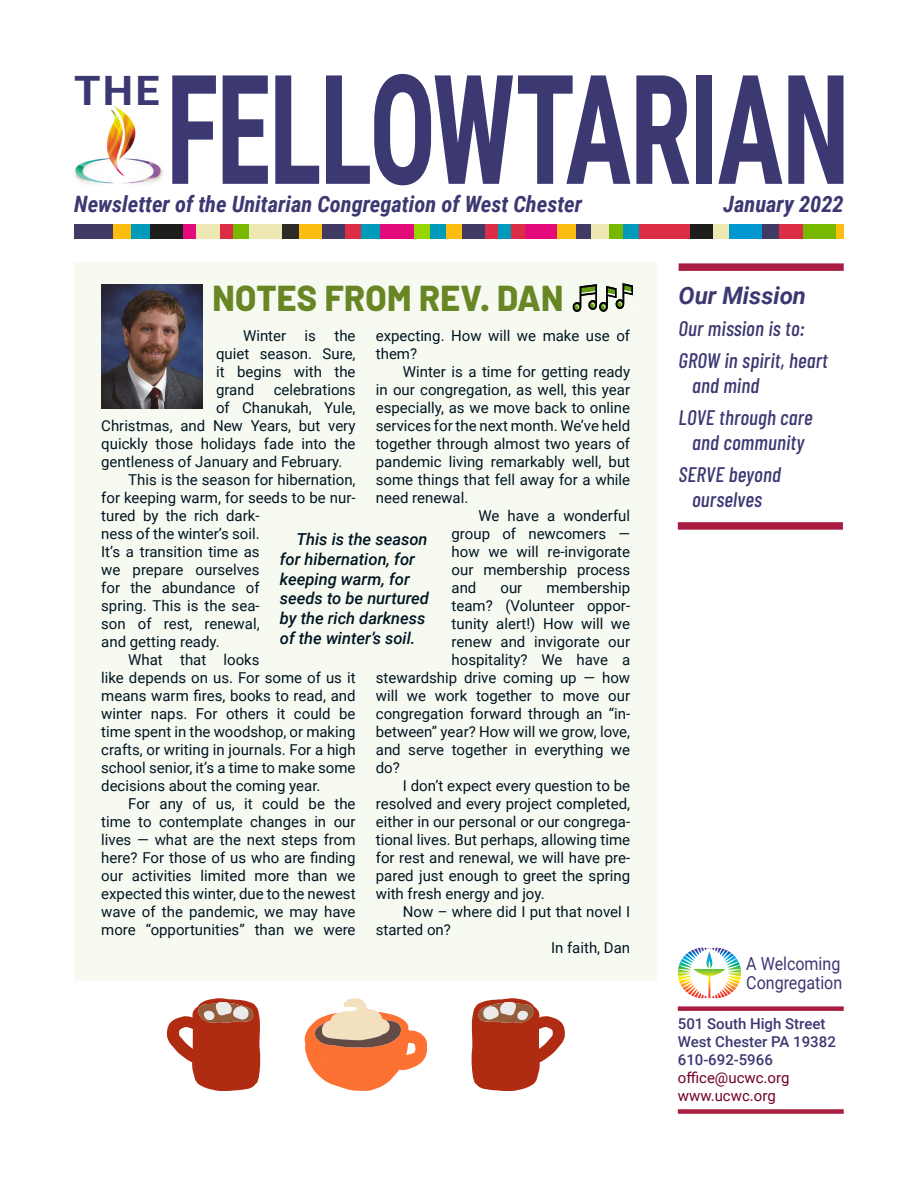
<style>
.page{position:relative;width:918px;height:1188px;background:#fff}
.page>*{position:absolute;margin:0;border:0;box-sizing:border-box;transform-origin:0 0}
.t1{font:700 152.4px "Roboto Condensed";letter-spacing:-.02em;color:#3c3872;scale:.73 1}
.Fellowtarian_Ragged{font:700 40.5px "Roboto";color:#3c3872;scale:1.06 1}
.Headline{font:800 36px "Barlow";letter-spacing:.01em;color:#688624;scale:.95 1}
.t2{font:italic 700 24px "Roboto";color:#3c3872}
.t3{font:italic 700 22.5px "Roboto Condensed";color:#3c3872}
.Sidebar_Text{font:italic 500 21px/25.2px "Barlow Condensed";letter-spacing:.01em;color:#3c3872;text-align:center}
.Service_Body{font:18px/19.5px "Roboto";color:#3c3872;scale:.89 1}
.Pull_Quote{font:italic 500 16.5px/19.8px "Roboto";color:#001522}
.Fellowtarian{font:15px/18px "Roboto";color:#001522;text-align:justify}
.t4{font:500 15px/18px "Roboto";color:#3c3872}
.t5{font:15px/18px "Roboto";color:#730226}
</style>
<div class="page">
<div style="left:74px;top:262px;width:583px;height:719px;background:#f7faf1"></div>
<div style="left:678px;top:1006px;width:166px;height:5px;background:#aa1d42"></div>
<div style="left:678px;top:1109px;width:166px;height:5px;background:#aa1d42"></div>
<img style="left:101px;top:285px;width:102px;height:123px">
<svg style="left:573px;top:283px;width:63px;height:29px"></svg>
<div style="left:446px;top:224px;width:16px;height:15px;background:#fdbd10"></div>
<div style="left:430px;top:224px;width:16px;height:15px;background:#009abb"></div>
<div style="left:414px;top:224px;width:16px;height:15px;background:#95d600"></div>
<div style="left:233px;top:224px;width:16px;height:15px;background:#78b800"></div>
<div style="left:623px;top:224px;width:16px;height:15px;background:#009abb"></div>
<div style="left:609px;top:224px;width:14px;height:15px;background:#78b800"></div>
<div style="left:590px;top:224px;width:19px;height:15px;background:#ede8b1"></div>
<div style="left:576px;top:224px;width:14px;height:15px;background:#413a65"></div>
<div style="left:556px;top:224px;width:20px;height:15px;background:#fdbd10"></div>
<div style="left:360px;top:224px;width:20px;height:15px;background:#009abb"></div>
<div style="left:713px;top:224px;width:16px;height:15px;background:#ede8b1"></div>
<div style="left:836px;top:224px;width:8px;height:15px;background:#fdbd10"></div>
<div style="left:462px;top:224px;width:23px;height:15px;background:#413a65"></div>
<div style="left:690px;top:224px;width:23px;height:15px;background:#1d1e1b"></div>
<div style="left:639px;top:224px;width:51px;height:15px;background:#dc2d47"></div>
<div style="left:380px;top:224px;width:34px;height:15px;background:#e30a7c"></div>
<div style="left:150px;top:224px;width:33px;height:15px;background:#1d1e1b"></div>
<div style="left:802px;top:224px;width:34px;height:15px;background:#78b800"></div>
<div style="left:761px;top:224px;width:18px;height:15px;background:#413a65"></div>
<div style="left:729px;top:224px;width:32px;height:15px;background:#0098ce"></div>
<div style="left:779px;top:224px;width:23px;height:15px;background:#dc2d47"></div>
<div style="left:282px;top:224px;width:17px;height:15px;background:#2e2a25"></div>
<div style="left:249px;top:224px;width:33px;height:15px;background:#ede8b1"></div>
<div style="left:131px;top:224px;width:19px;height:15px;background:#009abb"></div>
<div style="left:113px;top:224px;width:18px;height:15px;background:#fdbd10"></div>
<div style="left:299px;top:224px;width:23px;height:15px;background:#fdbd10"></div>
<div style="left:525px;top:224px;width:31px;height:15px;background:#e30a7c"></div>
<div style="left:74px;top:224px;width:39px;height:15px;background:#413a65"></div>
<div style="left:498px;top:224px;width:14px;height:15px;background:#009abb"></div>
<div style="left:512px;top:224px;width:13px;height:15px;background:#dc2d47"></div>
<div style="left:485px;top:224px;width:13px;height:15px;background:#dc2d47"></div>
<div style="left:196px;top:224px;width:24px;height:15px;background:#ede8b1"></div>
<div style="left:220px;top:224px;width:13px;height:15px;background:#dc2d47"></div>
<div style="left:183px;top:224px;width:13px;height:15px;background:#e30a7c"></div>
<div style="left:344px;top:224px;width:16px;height:15px;background:#dc2d47"></div>
<div style="left:322px;top:224px;width:22px;height:15px;background:#413a65"></div>
<img style="left:74px;top:106px;width:89px;height:79px">
<img style="left:678px;top:948px;width:63px;height:50px">
<div style="left:679px;top:263px;width:165px;height:8px;background:#aa1d42"></div>
<div style="left:678px;top:522px;width:165px;height:8px;background:#aa1d42"></div>
<svg style="left:472px;top:998px;width:93px;height:93px"></svg>
<svg style="left:167px;top:998px;width:93px;height:93px"></svg>
<svg style="left:305px;top:998px;width:122px;height:93px"></svg>
<p class="t1" style="left:166px;top:23px;width:938px">FELLOWTARIAN</p>
<p class="t3" style="left:723px;top:188px;width:122px">January 2022</p>
<p class="Fellowtarian_Ragged" style="left:74px;top:62px;width:82px">THE</p>
<p class="t3" style="left:74px;top:188px;width:509px">Newsletter of the Unitarian Congregation of West Chester</p>
<p class="Headline" style="left:213px;top:275px;width:371px">NOTES FROM REV. DAN</p>
<p class="Fellowtarian" style="left:376px;top:326px;width:256px">expecting. How will we make use of them?</p>
<p class="Fellowtarian" style="left:376px;top:362px;width:256px;text-indent:27px">Winter is a time for getting ready in our congregation, as well, this year especially, as we move back to online services for the next month. We’ve held together through almost two years of pandemic living remarkably well, but some things that fell away for a while need renewal.</p>
<p class="Fellowtarian" style="left:452px;top:506px;width:180px;text-indent:27px">We have a wonderful group of newcomers — how we will re-invigorate our membership process and</p>
<p class="Fellowtarian" style="left:216px;top:326px;width:141px;text-indent:27px">Winter is the quiet season. Sure, it begins with the grand</p>
<p class="Fellowtarian" style="left:274px;top:380px;width:83px">celebrations</p>
<p class="Fellowtarian" style="left:216px;top:398px;width:141px">of Chanukah, Yule,</p>
<p class="Fellowtarian" style="left:101px;top:416px;width:256px">Christmas, and New Years, but very</p>
<p class="Fellowtarian" style="left:101px;top:434px;width:256px">quickly those holidays fade into the</p>
<p class="Fellowtarian" style="left:101px;top:452px;width:243px">gentleness of January and February.</p>
<p class="Fellowtarian" style="left:101px;top:470px;width:256px;text-align:left;text-indent:27px">This is the season for hibernation, for keeping warm, for seeds to be nur&shy;tured by the rich dark-<br>ness of the winter’s soil.<br>It’s a transition time as<br>we prepare ourselves<br>for the abundance of<br>spring. This is the sea-<br>son of rest, renewal,<br>and getting ready.</p>
<p class="Fellowtarian" style="left:101px;top:650px;width:256px;text-align:left;text-indent:27px">What that looks<br>like depends on us. For some of us it means warm fires, books to read, and winter naps. For others it could be time spent in the woodshop, or making crafts, or writing in journals. For a high school senior, it’s a time to make some decisions about the coming year.</p>
<p class="Fellowtarian" style="left:101px;top:794px;width:256px;text-indent:27px">For any of us, it could be the time to contemplate changes in our lives — what are the next steps from here? For those of us who are finding our activities limited more than we expected this winter, due to the newest wave of the pandemic, we may have more “opportunities” than we were</p>
<p class="Pull_Quote" style="left:280px;top:529px;width:151px;text-indent:16px">This is the season for hibernation, for keeping warm, for seeds to be nurtured by the rich darkness of the winter’s soil.</p>
<p class="Fellowtarian" style="left:500px;top:578px;width:23px">our</p>
<p class="Fellowtarian" style="left:546px;top:578px;width:85px">membership</p>
<p class="Fellowtarian" style="left:452px;top:596px;width:180px">team? (Volunteer oppor-</p>
<p class="Fellowtarian" style="left:452px;top:614px;width:180px">tunity alert!) How will we</p>
<p class="Fellowtarian" style="left:452px;top:632px;width:180px">renew and invigorate our</p>
<p class="Fellowtarian" style="left:452px;top:650px;width:180px">hospitality? We have a</p>
<p class="Fellowtarian" style="left:376px;top:668px;width:256px">stewardship drive coming up — how</p>
<p class="Fellowtarian" style="left:376px;top:686px;width:256px">will we work together to move our</p>
<p class="Fellowtarian" style="left:376px;top:704px;width:256px">congregation forward through an “in-</p>
<p class="Fellowtarian" style="left:376px;top:722px;width:256px">between” year? How will we grow, love,</p>
<p class="Fellowtarian" style="left:376px;top:740px;width:256px">and serve together in everything we</p>
<p class="Fellowtarian" style="left:376px;top:758px;width:26px">do?</p>
<p class="Fellowtarian" style="left:376px;top:776px;width:256px;text-indent:27px">I don’t expect every question to be resolved and every project completed, either in our personal or our congrega&shy;tional lives. But perhaps, allowing time for rest and renewal, we will have pre&shy;pared just enough to greet the spring with fresh energy and joy.</p>
<p class="Fellowtarian" style="left:376px;top:902px;width:256px;text-indent:27px">Now – where did I put that novel I started on?</p>
<p class="Fellowtarian" style="left:551px;top:938px;width:81px">In faith, Dan</p>
<p class="t2" style="left:679px;top:279px;width:129px">Our Mission</p>
<p class="Sidebar_Text" style="left:679px;top:315px;width:128px">Our mission is to:</p>
<p class="Sidebar_Text" style="left:692px;top:347px;width:137px;text-align:left;text-indent:-14px">GROW in spirit, heart and mind</p>
<p class="Sidebar_Text" style="left:679px;top:404px;width:136px">LOVE through care and community</p>
<p class="Sidebar_Text" style="left:679px;top:461px;width:104px">SERVE beyond ourselves</p>
<p class="Service_Body" style="left:746px;top:953px;width:109px">A Welcoming<br>Congregation</p>
<p class="t4" style="left:678px;top:1014px;width:149px">501 South High Street</p>
<p class="t4" style="left:678px;top:1032px;width:160px">West Chester PA 19382<br>610-692-5966</p>
<p class="t5" style="left:678px;top:1068px;width:113px">office@ucwc.org www.ucwc.org</p>
</div>
